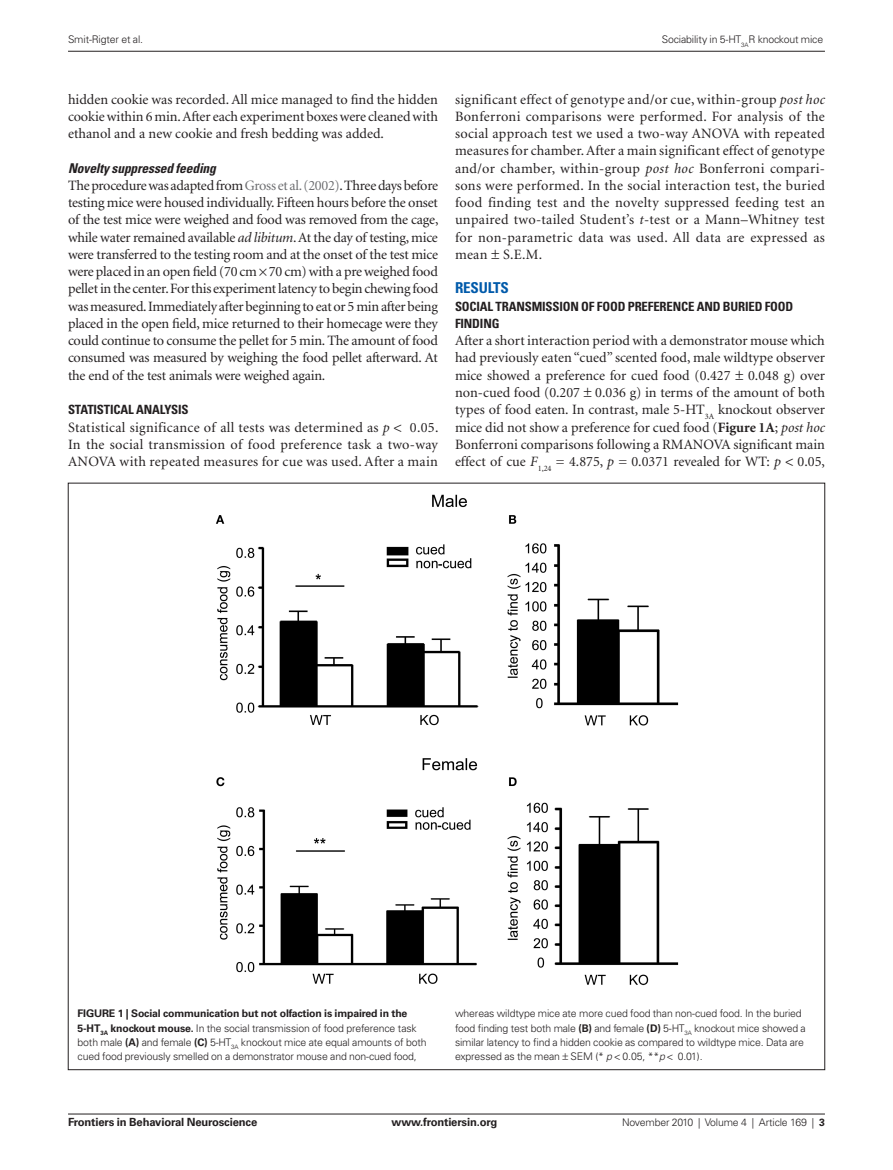
<style>
.page{position:relative;width:893px;height:1170px;background:#fff}
.page>*{position:absolute;margin:0;border:0;box-sizing:border-box;transform-origin:0 0}
.ART_tx_title1{font:700 condensed 15px "Univers";letter-spacing:-.01em;color:#015aaa}
.ART_tx1{font:14.25px/17.2px "Minion";letter-spacing:.005em;color:#231f20;text-align:justify}
.ART_tx_title3{font:italic 700 condensed 13.5px "Univers";letter-spacing:-.01em;color:#231f20}
.ART_tx_title2{font:700 condensed 12.75px/17.2px "Univers";letter-spacing:-.01em;color:#231f20}
.t1{font:700 11.25px "Univers";letter-spacing:-.015em;color:#231f20}
.FIGURE_tx{font:300 10.5px/14.2px "Univers";letter-spacing:-.015em;color:#231f20}
.s1{color:#6c6d70}
.s2{font-style:italic}
.s3{font-weight:700}
</style>
<div class="page">
<hr style="left:68px;top:1113px;width:757px;height:1px;background:#231f20">
<hr style="left:68px;top:51px;width:757px;height:1px;background:#231f20">
<img style="left:216px;top:494px;width:463px;height:492px">
<p class="FIGURE_tx" style="left:68px;top:32px;width:77px">Smit-Rigter et al.</p>
<p class="FIGURE_tx" style="left:662px;top:32px;width:163px">Sociability in 5-HT<sub>3A</sub>R knockout mice</p>
<p class="ART_tx1" style="left:68px;top:91px;width:371px">hidden cookie was recorded. All mice managed to find the hidden cookie within 6 min. After each experiment boxes were cleaned with ethanol and a new cookie and fresh bedding was added.</p>
<p class="ART_tx_title3" style="left:68px;top:159px;width:149px">Novelty suppressed feeding</p>
<p class="ART_tx1" style="left:68px;top:177px;width:372px">The procedure was adapted from <span class="s1">Gross et al. (2002)</span>. Three days before testing mice were housed individually. Fifteen hours before the onset of the test mice were weighed and food was removed from the cage, while water remained available <span class="s2">ad libitum</span>. At the day of testing, mice were transferred to the testing room and at the onset of the test mice were placed in an open field (70 cm 70 cm) with a pre weighed food pellet in the center. For this experiment latency to begin chewing food was measured. Immediately after beginning to eat or 5 min after being placed in the open field, mice returned to their homecage were they could continue to consume the pellet for 5 min. The amount of food consumed was measured by weighing the food pellet afterward. At the end of the test animals were weighed again.</p>
<p class="ART_tx_title2" style="left:68px;top:401px;width:122px">STATISTICAL ANALYSIS</p>
<p class="ART_tx1" style="left:68px;top:419px;width:323px">Statistical significance of all tests was determined as <span class="s2">p</span></p>
<p class="ART_tx1" style="left:68px;top:419px;width:372px;text-indent:342px">0.05.<br>In the social transmission of food preference task a two-way ANOVA with repeated measures for cue was used. After a main</p>
<p class="ART_tx1" style="left:455px;top:91px;width:371px">significant effect of genotype and/or cue, within-group <span class="s2">post hoc </span>Bonferroni comparisons were performed. For analysis of the social approach test we used a two-way ANOVA with repeated measures for chamber. After a main significant effect of genotype and/or chamber, within-group <span class="s2">post hoc</span> Bonferroni compari&shy;sons were performed. In the social interaction test, the buried food finding test and the novelty suppressed feeding test an unpaired two-tailed Student’s <span class="s2">t</span>-test or a Mann–Whitney test for non-parametric data was used. All data are expressed as mean S.E.M.</p>
<p class="ART_tx_title1" style="left:455px;top:279px;width:55px">RESULTS</p>
<p class="ART_tx_title2" style="left:455px;top:297px;width:340px">SOCIAL TRANSMISSION OF FOOD PREFERENCE AND BURIED FOOD<br>FINDING</p>
<p class="ART_tx1" style="left:455px;top:332px;width:371px">After a short interaction period with a demonstrator mouse which had previously eaten “cued” scented food, male wildtype observer mice showed a preference for cued food (0.427 0.048 g) over non-cued food (0.207 0.036 g) in terms of the amount of both types of food eaten. In contrast, male 5-HT<sub>3A</sub> knockout observer mice did not show a preference for cued food (<span class="s3">Figure 1A</span>; <span class="s2">post hoc </span>Bonferroni comparisons following a RMANOVA significant main effect of cue <span class="s2">F</span><sub>1,24</sub> = 4.875, <span class="s2">p</span> = 0.0371 revealed for WT: <span class="s2">p</span> 0.05,</p>
<p class="FIGURE_tx" style="left:78px;top:1006px;width:351px"><span class="s3">Figure 1 | Social communication but not olfaction is impaired in the 5-HT</span><sub>3A</sub> <span class="s3">knockout mouse.</span> In the social transmission of food preference task both male <span class="s3">(A)</span> and female <span class="s3">(C)</span> 5-HT<sub>3A</sub> knockout mice ate equal amounts of both cued food previously smelled on a demonstrator mouse and non-cued food,</p>
<p class="FIGURE_tx" style="left:455px;top:1006px;width:352px">whereas wildtype mice ate more cued food than non-cued food. In the buried food finding test both male <span class="s3">(B)</span> and female <span class="s3">(D)</span> 5-HT<sub>3A</sub> knockout mice showed a similar latency to find a hidden cookie as compared to wildtype mice. Data are expressed as the mean SEM (* <span class="s2">p</span> 0.05, **<span class="s2">p</span> 0.01).</p>
<p class="t1" style="left:68px;top:1115px;width:191px">Frontiers in Behavioral Neuroscience</p>
<p class="t1" style="left:392px;top:1115px;width:107px">www.frontiersin.org</p>
<p class="FIGURE_tx" style="left:622px;top:1115px;width:204px">November 2010 | Volume 4 | Article 169 | <span class="s3">3</span></p>
</div>
